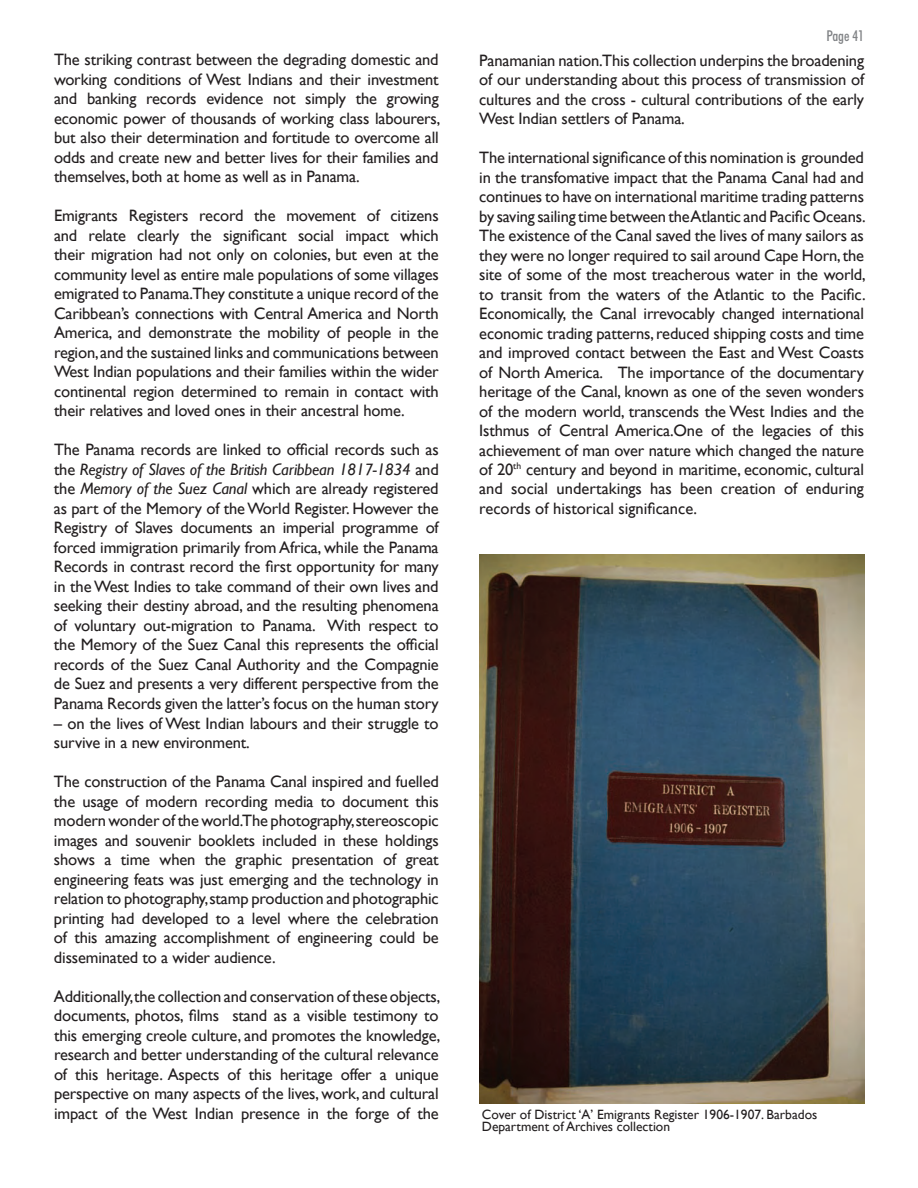
<style>
.page{position:relative;width:918px;height:1188px;background:#fff}
.page>*{position:absolute;margin:0;border:0;box-sizing:border-box;transform-origin:0 0}
.t1{font:16.5px/19.5px "Gill Sans";letter-spacing:-.01em;color:#231f20;text-align:justify}
.t2{font:500 condensed 15px "Futura BT";color:#808285}
.t3{font:13.5px/12px "Gill Sans";color:#231f20}
.s1{font-style:italic}
</style>
<div class="page">
<img style="left:479px;top:554px;width:386px;height:549px">
<p class="t1" style="left:54px;top:50px;width:388px">The striking contrast between the degrading domestic and working conditions of West Indians and their investment and banking records evidence not simply the growing economic power of thousands of working class labourers, but also their determination and fortitude to overcome all odds and create new and better lives for their families and themselves, both at home as well as in Panama.</p>
<p class="t1" style="left:54px;top:206px;width:386px">Emigrants Registers record the movement of citizens and relate clearly the significant social impact which their migration had not only on colonies, but even at the community level as entire male populations of some villages emigrated to Panama.They constitute a unique record of the Caribbean’s connections with Central America and North America, and demonstrate the mobility of people in the region, and the sustained links and communications between West Indian populations and their families within the wider continental region determined to remain in contact with their relatives and loved ones in their ancestral home.</p>
<p class="t1" style="left:54px;top:440px;width:386px">The Panama records are linked to official records such as the <span class="s1">Registry of Slaves of the British Caribbean 1817-1834</span> and the <span class="s1">Memory of the Suez Canal</span> which are already registered as part of the Memory of the World Register. However the Registry of Slaves documents an imperial programme of forced immigration primarily from Africa, while the Panama Records in contrast record the first opportunity for many in the West Indies to take command of their own lives and seeking their destiny abroad, and the resulting phenomena of voluntary out-migration to Panama. With respect to the Memory of the Suez Canal this represents the official records of the Suez Canal Authority and the Compagnie de Suez and presents a very different perspective from the Panama Records given the latter’s focus on the human story</p>
<p class="t1" style="left:54px;top:713px;width:386px">– on the lives of West Indian labours and their struggle to survive in a new environment.</p>
<p class="t1" style="left:54px;top:772px;width:386px">The construction of the Panama Canal inspired and fuelled the usage of modern recording media to document this modern wonder of the world.The photography,stereoscopic images and souvenir booklets included in these holdings shows a time when the graphic presentation of great engineering feats was just emerging and the technology in relation to photography, stamp production and photographic printing had developed to a level where the celebration of this amazing accomplishment of engineering could be disseminated to a wider audience.</p>
<p class="t1" style="left:54px;top:986px;width:388px">Additionally,the collection and conservation of these objects, documents, photos, films stand as a visible testimony to this emerging creole culture, and promotes the knowledge, research and better understanding of the cultural relevance of this heritage. Aspects of this heritage offer a unique perspective on many aspects of the lives, work, and cultural impact of the West Indian presence in the forge of the</p>
<p class="t2" style="left:826px;top:26px;width:39px">Page 41</p>
<p class="t1" style="left:479px;top:50px;width:386px">Panamanian nation.This collection underpins the broadening of our understanding about this process of transmission of cultures and the cross - cultural contributions of the early West Indian settlers of Panama.</p>
<p class="t1" style="left:479px;top:148px;width:388px">The international significance of this nomination is grounded in the transfomative impact that the Panama Canal had and continues to have on international maritime trading patterns by saving sailing time between the Atlantic and Pacific Oceans.<br>The existence of the Canal saved the lives of many sailors as they were no longer required to sail around Cape Horn, the site of some of the most treacherous water in the world, to transit from the waters of the Atlantic to the Pacific.<br>Economically, the Canal irrevocably changed international economic trading patterns, reduced shipping costs and time and improved contact between the East and West Coasts of North America. The importance of the documentary heritage of the Canal, known as one of the seven wonders of the modern world, transcends the West Indies and the Isthmus of Central America.One of the legacies of this achievement of man over nature which changed the nature of 20<sup>th</sup> century and beyond in maritime, economic, cultural and social undertakings has been creation of enduring records of historical significance.</p>
<p class="t3" style="left:482px;top:1109px;width:337px">Cover of District ‘A’ Emigrants Register 1906-1907. Barbados<br>Department of Archives collection</p>
</div>
